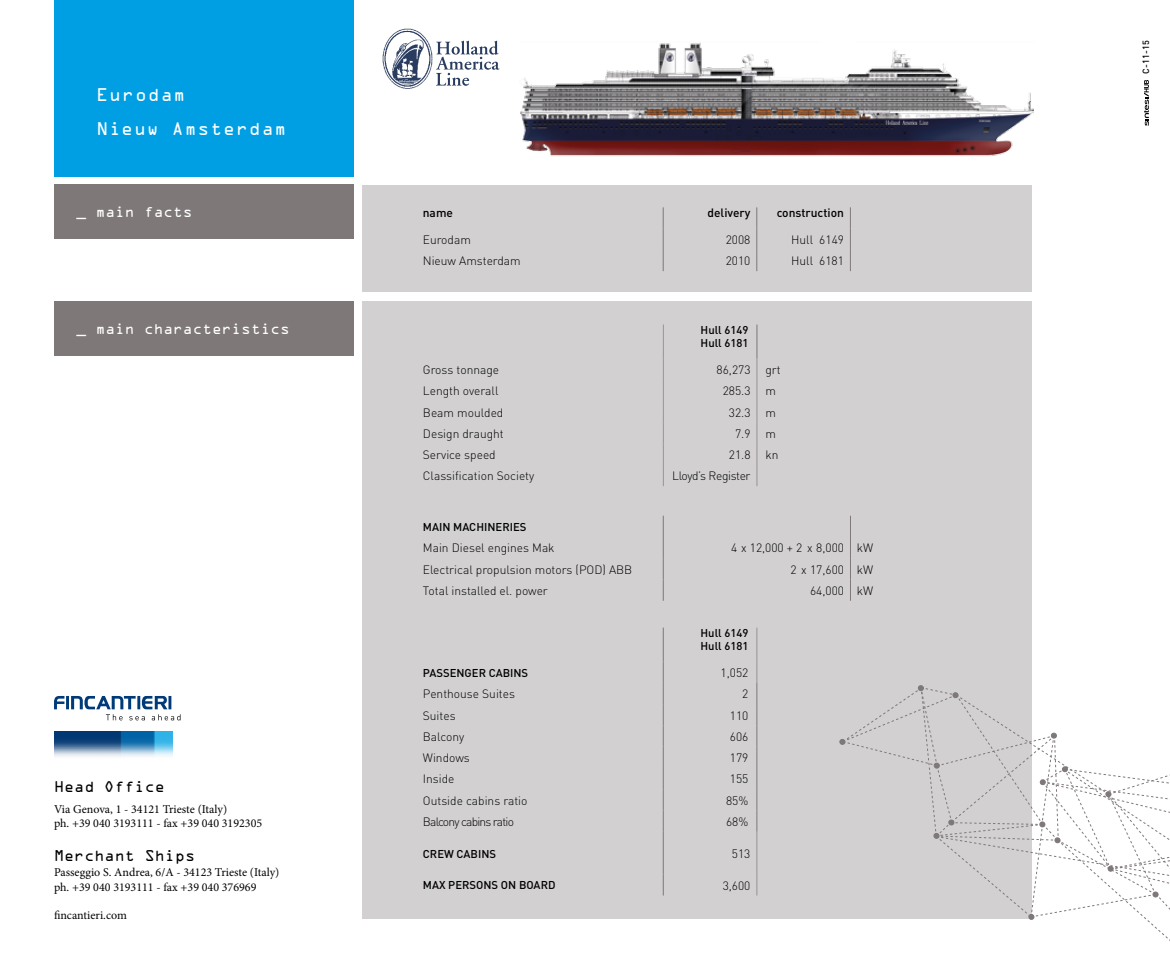
<style>
.page{position:relative;width:1170px;height:957px;background:#fff}
.page>*{position:absolute;margin:0;border:0;box-sizing:border-box;transform-origin:0 0}
.t1{font:16.5px/33.8px "OCRA Std";letter-spacing:.055em;color:#fff}
.t2{font:14.1px "OCRA Std";color:#000}
.t3{font:13.5px "OCRA Std";color:#fff}
.t4{font:300 12px "DIN";color:#000}
.t5{font:12px/14.2px "Minion Pro";color:#000}
.t6{font:500 12px "DIN";color:#000}
.t7{font:300 12px "DIN";letter-spacing:-.065em;color:#000}
.t8{font:300 12px "DIN";letter-spacing:-.03em;color:#000}
.t9{font:500 11.25px/13.5px "DIN";color:#000}
.t10{font:500 9px "DIN";color:#000}
</style>
<div class="page">
<div style="left:362px;top:301px;width:669px;height:617px;background:#d2d0d0"></div>
<div style="left:54px;top:301px;width:300px;height:54px;background:#7e7879"></div>
<div style="left:362px;top:185px;width:669px;height:107px;background:#d2d0d0"></div>
<div style="left:54px;top:185px;width:300px;height:54px;background:#7e7879"></div>
<svg style="left:54px;top:696px;width:126px;height:24px"></svg>
<img style="left:54px;top:731px;width:118px;height:26px">
<svg style="left:839px;top:685px;width:330px;height:254px"></svg>
<svg style="left:663px;top:207px;width:1px;height:64px"></svg>
<svg style="left:756px;top:207px;width:1px;height:64px"></svg>
<svg style="left:850px;top:207px;width:1px;height:64px"></svg>
<svg style="left:1144px;top:80px;width:4px;height:46px"></svg>
<hr style="left:663px;top:324px;width:1px;height:34px;background:#989394">
<svg style="left:663px;top:358px;width:1px;height:128px"></svg>
<hr style="left:756px;top:324px;width:1px;height:34px;background:#7e7879">
<svg style="left:756px;top:358px;width:1px;height:128px"></svg>
<svg style="left:663px;top:516px;width:1px;height:85px"></svg>
<svg style="left:850px;top:516px;width:1px;height:85px"></svg>
<hr style="left:663px;top:627px;width:1px;height:34px;background:#7e7879">
<hr style="left:663px;top:831px;width:1px;height:43px;background:#7e7879">
<svg style="left:663px;top:874px;width:1px;height:21px"></svg>
<svg style="left:663px;top:661px;width:1px;height:170px"></svg>
<hr style="left:756px;top:627px;width:1px;height:34px;background:#989394">
<hr style="left:756px;top:831px;width:1px;height:43px;background:#989394">
<svg style="left:756px;top:874px;width:1px;height:21px"></svg>
<svg style="left:756px;top:661px;width:1px;height:170px"></svg>
<img style="left:520px;top:42px;width:513px;height:114px">
<img style="left:382px;top:28px;width:51px;height:61px">
<svg style="left:436px;top:41px;width:63px;height:45px"></svg>
<div style="left:54px;top:0;width:300px;height:176px;background:#009fe3"></div>
<h1 class="t1" style="left:97px;top:80px;width:191px">Eurodam<br>Nieuw Amsterdam</h1>
<p class="t3" style="left:77px;top:206px;width:118px">_ main facts</p>
<p class="t3" style="left:77px;top:322px;width:215px">_ main characteristics</p>
<p class="t2" style="left:54px;top:780px;width:112px">Head Office</p>
<p class="t5" style="left:54px;top:801px;width:210px">Via Genova, 1 - 34121 Trieste (Italy)<br>ph. +39 040 3193111 - fax +39 040 3192305</p>
<p class="t2" style="left:54px;top:849px;width:143px">Merchant Ships</p>
<p class="t5" style="left:54px;top:864px;width:227px;line-height:15px">Passeggio S. Andrea, 6/A - 34123 Trieste (Italy) ph. +39 040 3193111 - fax +39 040 376969</p>
<p class="t5" style="left:54px;top:908px;width:74px">fincantieri.com</p>
<p class="t6" style="left:423px;top:205px;width:32px">name</p>
<p class="t6" style="left:707px;top:205px;width:44px">delivery</p>
<p class="t6" style="left:776px;top:205px;width:69px">construction</p>
<p class="t4" style="left:423px;top:232px;width:50px">Eurodam</p>
<p class="t4" style="left:725px;top:232px;width:26px">2008</p>
<p class="t4" style="left:791px;top:232px;width:54px">Hull 6149</p>
<p class="t4" style="left:423px;top:253px;width:99px">Nieuw Amsterdam</p>
<p class="t4" style="left:725px;top:253px;width:26px">2010</p>
<p class="t4" style="left:791px;top:253px;width:54px">Hull 6181</p>
<p class="t9" style="left:700px;top:322px;width:49px">Hull 6149<br>Hull 6181</p>
<p class="t4" style="left:423px;top:362px;width:78px">Gross tonnage</p>
<p class="t4" style="left:716px;top:362px;width:66px">86,273 grt</p>
<p class="t4" style="left:423px;top:383px;width:77px">Length overall</p>
<p class="t4" style="left:722px;top:383px;width:55px">285.3 m</p>
<p class="t4" style="left:423px;top:404px;width:82px">Beam moulded</p>
<p class="t4" style="left:728px;top:404px;width:49px">32.3 m</p>
<p class="t4" style="left:423px;top:425px;width:82px">Design draught</p>
<p class="t4" style="left:735px;top:425px;width:42px">7.9 m</p>
<p class="t4" style="left:423px;top:447px;width:74px">Service speed</p>
<p class="t4" style="left:728px;top:447px;width:51px">21.8 kn</p>
<p class="t4" style="left:423px;top:468px;width:113px">Classification Society</p>
<p class="t8" style="left:672px;top:468px;width:80px">Lloyd’s Register</p>
<p class="t9" style="left:423px;top:520px;width:105px">MAIN MACHINERIES</p>
<p class="t4" style="left:423px;top:540px;width:133px">Main Diesel engines Mak</p>
<p class="t4" style="left:731px;top:540px;width:143px">4 x 12,000 + 2 x 8,000 kW</p>
<p class="t4" style="left:423px;top:561px;width:211px">Electrical propulsion motors (POD) ABB</p>
<p class="t4" style="left:790px;top:561px;width:84px">2 x 17,600 kW</p>
<p class="t4" style="left:423px;top:582px;width:126px">Total installed el. power</p>
<p class="t4" style="left:810px;top:582px;width:65px">64,000 kW</p>
<p class="t9" style="left:700px;top:625px;width:49px">Hull 6149<br>Hull 6181</p>
<p class="t9" style="left:423px;top:665px;width:107px">PASSENGER CABINS</p>
<p class="t4" style="left:720px;top:665px;width:29px">1,052</p>
<p class="t4" style="left:423px;top:686px;width:94px">Penthouse Suites</p>
<p class="t4" style="left:742px;top:686px;width:8px">2</p>
<p class="t4" style="left:423px;top:707px;width:34px">Suites</p>
<p class="t4" style="left:729px;top:707px;width:20px">110</p>
<p class="t4" style="left:423px;top:728px;width:43px">Balcony</p>
<p class="t4" style="left:729px;top:728px;width:20px">606</p>
<p class="t4" style="left:423px;top:750px;width:48px">Windows</p>
<p class="t4" style="left:729px;top:750px;width:20px">179</p>
<p class="t4" style="left:423px;top:771px;width:33px">Inside</p>
<p class="t4" style="left:729px;top:771px;width:20px">155</p>
<p class="t4" style="left:423px;top:792px;width:106px">Outside cabins ratio</p>
<p class="t4" style="left:726px;top:792px;width:24px">85%</p>
<p class="t7" style="left:423px;top:813px;width:93px">Balcony cabins ratio</p>
<p class="t4" style="left:726px;top:813px;width:24px">68%</p>
<p class="t9" style="left:423px;top:846px;width:75px">CREW CABINS</p>
<p class="t4" style="left:732px;top:845px;width:20px">513</p>
<p class="t9" style="left:423px;top:878px;width:134px">MAX PERSONS ON BOARD</p>
<p class="t4" style="left:722px;top:877px;width:29px">3,600</p>
<p class="t10" style="left:1139px;top:74px;width:36px;rotate:-90deg">C-11-15</p>
</div>
